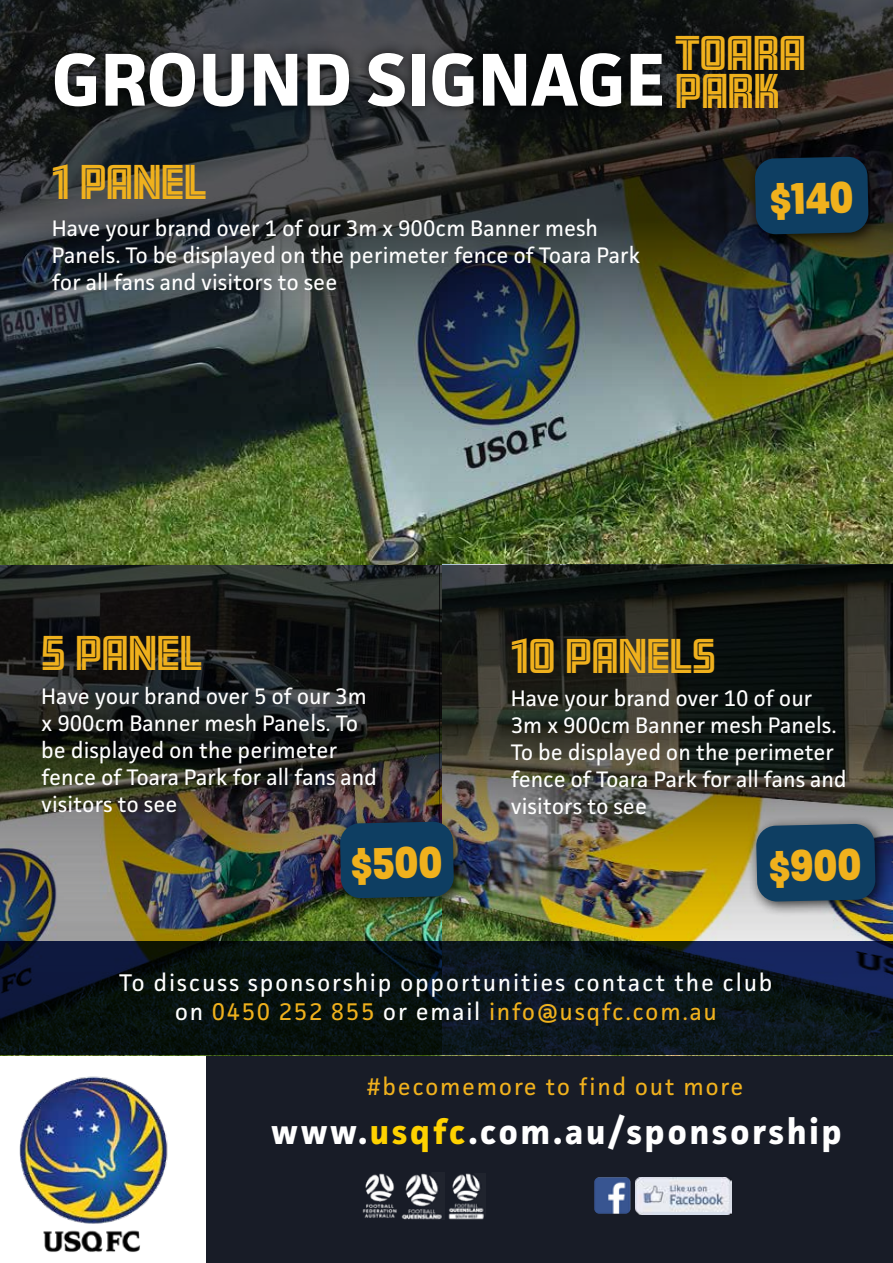
<style>
.page{position:relative;width:893px;height:1263px;background:#181c27}
.page>*{position:absolute;margin:0;border:0;box-sizing:border-box;transform-origin:0 0}
.t1{font:700 75px "Facit";color:#fff}
.t2{font:800 48.15px "Paralucent Cond";color:#f0b11d}
.t3{font:42.6px/37.5px "Amboy Inline";color:#f0b11d}
.t4{font:700 35.1px "Facit";letter-spacing:.07em;color:#fff}
.t5{font:24.15px/29px "Facit";letter-spacing:.07em;color:#fff;text-align:center}
.t6{font:24.15px "Facit";letter-spacing:.07em;color:#f0b11d}
.t7{font:22.5px/27px "Facit";color:#fff}
.s1{color:#f0b11d}
.s2{color:#ffd200}
</style>
<div class="page">
<div style="left:0;top:1055px;width:206px;height:208px;background:#fff"></div>
<img style="left:19px;top:1076px;width:149px;height:176px">
<img style="left:0;top:541px;width:893px;height:24px">
<img style="left:0;top:0;width:893px;height:541px">
<img style="left:0;top:565px;width:439px;height:377px">
<img style="left:439px;top:565px;width:454px;height:377px">
<div style="left:331px;top:813px;width:138px;height:100px;background:#000;opacity:.75"></div>
<svg style="left:340px;top:821px;width:114px;height:77px;background:#123d5e"></svg>
<div style="left:747px;top:815px;width:143px;height:101px;background:#000;opacity:.75"></div>
<svg style="left:756px;top:824px;width:119px;height:78px;background:#154163"></svg>
<div style="left:746px;top:148px;width:137px;height:101px;background:#000;opacity:.75"></div>
<svg style="left:755px;top:157px;width:113px;height:77px;background:#0e3b5d"></svg>
<svg style="left:0;top:942px;width:893px;height:113px"></svg>
<div style="left:43px;top:41px;width:631px;height:78px;background:#000;opacity:.75"></div>
<img style="left:362px;top:1173px;width:35px;height:45px">
<img style="left:401px;top:1173px;width:41px;height:46px">
<img style="left:448px;top:1173px;width:36px;height:46px">
<img style="left:594px;top:1177px;width:36px;height:37px">
<img style="left:635px;top:1177px;width:97px;height:37px">
<h1 class="t1" style="left:52px;top:33px;width:615px">GROUND SIGNAGE</h1>
<h3 class="t3" style="left:675px;top:34px;width:132px">TOARA<br>PARK</h3>
<h3 class="t3" style="left:52px;top:162px;width:156px">1 PANEL</h3>
<p class="t7" style="left:52px;top:214px;width:590px">Have your brand over 1 of our 3m x 900cm Banner mesh<br>Panels. To be displayed on the perimeter fence of Toara Park for all fans and visitors to see</p>
<h2 class="t2" style="left:770px;top:169px;width:85px;rotate:-1deg">$140</h2>
<h3 class="t3" style="left:41px;top:634px;width:162px">5 PANEL</h3>
<p class="t7" style="left:41px;top:682px;width:337px">Have your brand over 5 of our 3m x 900cm Banner mesh Panels. To be displayed on the perimeter fence of Toara Park for all fans and visitors to see</p>
<h2 class="t2" style="left:351px;top:834px;width:93px;rotate:-1deg">$500</h2>
<h3 class="t3" style="left:511px;top:636px;width:206px">10 PANELS</h3>
<p class="t7" style="left:511px;top:684px;width:337px">Have your brand over 10 of our<br>3m x 900cm Banner mesh Panels.<br>To be displayed on the perimeter fence of Toara Park for all fans and visitors to see</p>
<h2 class="t2" style="left:769px;top:837px;width:93px;rotate:-1deg">$900</h2>
<p class="t5" style="left:119px;top:967px;width:655px">To discuss sponsorship opportunities contact the club on <span class="s1">0450 252 855</span> or email <span class="s1">info@usqfc.com.au</span></p>
<p class="t6" style="left:367px;top:1072px;width:378px">#becomemore to find out more</p>
<h3 class="t4" style="left:271px;top:1109px;width:572px">www.<span class="s2">usqfc</span>.com.au/sponsorship</h3>
</div>
